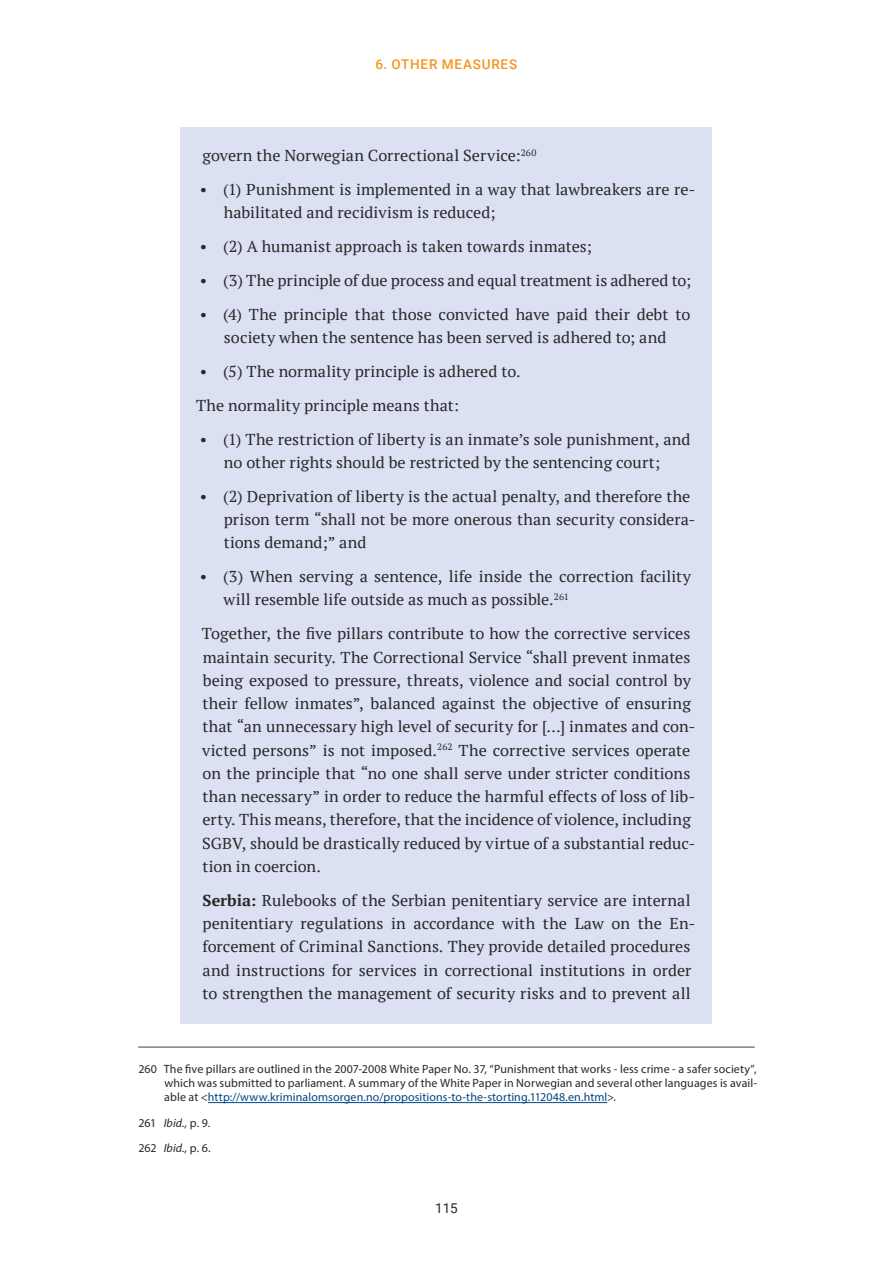
<style>
.page{position:relative;width:893px;height:1263px;background:#fff}
.page>*{position:absolute;margin:0;border:0;box-sizing:border-box;transform-origin:0 0}
.t1{font:15.75px/23.2px "PT Serif";color:#292829}
.t2{font:500 13.5px "Roboto";letter-spacing:.06em;color:#f7941e}
.t3{font:13.5px "Roboto";color:#292829}
.t4{font:12px/14.4px "Myriad Pro";letter-spacing:.005em;color:#292829;text-align:justify}
.s1{font-weight:700}
.s2{color:#004785}
.s3{font-style:italic}
</style>
<div class="page">
<div style="left:181px;top:128px;width:531px;height:58px;background:#dbe0f2"></div>
<div style="left:181px;top:161px;width:531px;height:82px;background:#dbe0f2"></div>
<div style="left:181px;top:219px;width:531px;height:58px;background:#dbe0f2"></div>
<div style="left:181px;top:252px;width:531px;height:59px;background:#dbe0f2"></div>
<div style="left:181px;top:286px;width:531px;height:82px;background:#dbe0f2"></div>
<div style="left:181px;top:343px;width:531px;height:59px;background:#dbe0f2"></div>
<div style="left:181px;top:377px;width:531px;height:59px;background:#dbe0f2"></div>
<div style="left:181px;top:411px;width:531px;height:82px;background:#dbe0f2"></div>
<div style="left:181px;top:468px;width:531px;height:105px;background:#dbe0f2"></div>
<div style="left:181px;top:549px;width:531px;height:81px;background:#dbe0f2"></div>
<div style="left:181px;top:606px;width:531px;height:291px;background:#dbe0f2"></div>
<div style="left:181px;top:872px;width:531px;height:152px;background:#dbe0f2"></div>
<hr style="left:138px;top:1047px;width:617px;height:1px;background:#414042">
<hr style="left:208px;top:1102px;width:399px;height:1px;background:#004785">
<p class="t2" style="left:375px;top:55px;width:143px">6. OTHER MEASURES</p>
<p class="t1" style="left:202px;top:144px;width:335px">govern the Norwegian Correctional Service:<sup>260</sup></p>
<p class="t1" style="left:224px;top:177px;width:473px;text-indent:-24px">• (1) Punishment is implemented in a way that lawbreakers are re&shy;habilitated and recidivism is reduced;</p>
<p class="t1" style="left:200px;top:235px;width:393px">• (2) A humanist approach is taken towards inmates;</p>
<p class="t1" style="left:200px;top:268px;width:493px">• (3) The principle of due process and equal treatment is adhered to;</p>
<p class="t1" style="left:200px;top:302px;width:492px;text-align:center">• (4) The principle that those convicted have paid their debt to society when the sentence has been served is adhered to; and</p>
<p class="t1" style="left:196px;top:354px;width:326px;line-height:33.9px">• (5) The normality principle is adhered to.<br>The normality principle means that:</p>
<p class="t1" style="left:200px;top:427px;width:492px;text-align:center">• (1) The restriction of liberty is an inmate’s sole punishment, and no other rights should be restricted by the sentencing court;</p>
<p class="t1" style="left:224px;top:484px;width:473px;text-indent:-24px">• (2) Deprivation of liberty is the actual penalty, and therefore the prison term “shall not be more onerous than security considera&shy;tions demand;” and</p>
<p class="t1" style="left:224px;top:565px;width:469px;text-indent:-24px">• (3) When serving a sentence, life inside the correction facility will resemble life outside as much as possible.<sup>261</sup></p>
<p class="t1" style="left:202px;top:622px;width:495px">Together, the five pillars contribute to how the corrective services maintain security. The Correctional Service “shall prevent inmates being exposed to pressure, threats, violence and social control by their fellow inmates”, balanced against the objective of ensuring that “an unnecessary high level of security for […] inmates and con&shy;victed persons” is not imposed.<sup>262</sup> The corrective services operate on the principle that “no one shall serve under stricter conditions than necessary” in order to reduce the harmful effects of loss of lib&shy;erty. This means, therefore, that the incidence of violence, including SGBV, should be drastically reduced by virtue of a substantial reduc&shy;tion in coercion.</p>
<p class="t1" style="left:202px;top:888px;width:495px"><span class="s1">Serbia:</span> Rulebooks of the Serbian penitentiary service are internal penitentiary regulations in accordance with the Law on the En&shy;forcement of Criminal Sanctions. They provide detailed procedures and instructions for services in correctional institutions in order to strengthen the management of security risks and to prevent all</p>
<p class="t4" style="left:164px;top:1061px;width:594px;text-indent:-26px">260 The five pillars are outlined in the 2007-2008 White Paper No. 37, “Punishment that works - less crime - a safer society”, which was submitted to parliament. A summary of the White Paper in Norwegian and several other languages is avail&shy;able at &lt;<span class="s2">http://www.kriminalomsorgen.no/propositions-to-the-storting.112048.en.html</span>&gt;.</p>
<p class="t4" style="left:138px;top:1110px;width:74px;line-height:25.5px">261 <span class="s3">Ibid.,</span> p. 9.<br>262 <span class="s3">Ibid.,</span> p. 6.</p>
<p class="t3" style="left:435px;top:1198px;width:24px">115</p>
</div>
